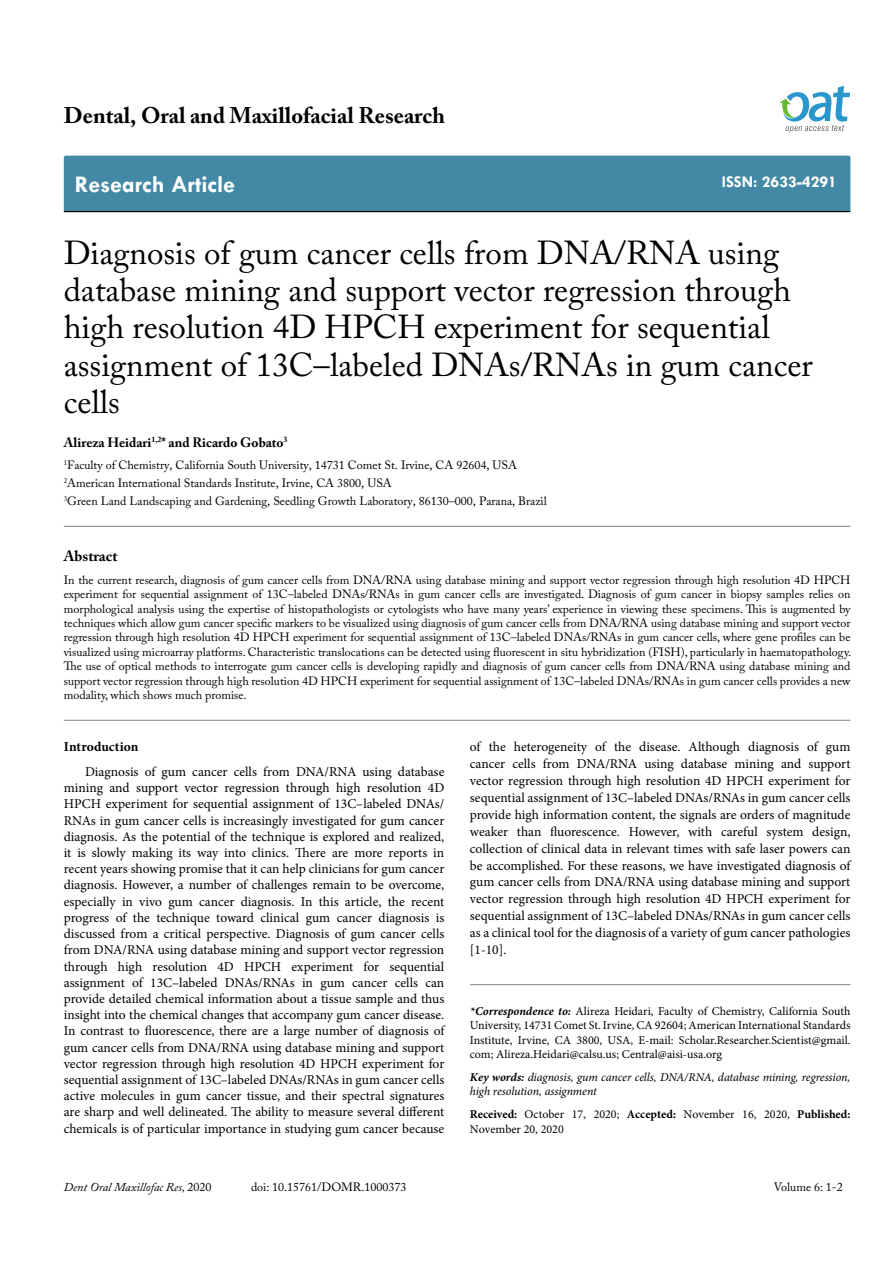
<style>
.page{position:relative;width:893px;height:1263px;background:#fff}
.page>*{position:absolute;margin:0;border:0;box-sizing:border-box;transform-origin:0 0}
.t1{font:33px/37.5px "Adobe Caslon Pro";color:#000}
.t2{font:700 24px "Tw Cen";color:#fff}
.t3{font:700 22.5px "Adobe Caslon Pro";color:#000}
.t4{font:700 16.5px "Tw Cen";color:#fff}
.t5{font:700 15px "Adobe Caslon Pro";color:#000}
.t6{font:13.5px/16.2px "Minion Pro";color:#000;text-align:justify}
.t7{font:700 13.5px "Adobe Caslon Pro";color:#000}
.t8{font:700 13.5px "Minion Pro";letter-spacing:.005em;color:#000}
.t9{font:12px/14.4px "Adobe Caslon Pro";color:#000}
.t10{font:12px/14.4px "Minion Pro";color:#000;text-align:justify}
.t11{font:italic 12px/14.4px "Minion Pro";letter-spacing:-.01em;color:#000}
.t12{font:italic 12px "Adobe Caslon Pro";color:#000}
.s1{font-weight:700;font-style:italic}
.s2{font-weight:700}
.s3{font-style:normal}
</style>
<div class="page">
<div style="left:64px;top:156px;width:786px;height:55px;background:#4389a5"></div>
<hr style="left:64px;top:211px;width:786px;height:1px;background:#000">
<svg style="left:779px;top:86px;width:71px;height:47px"></svg>
<hr style="left:64px;top:526px;width:786px;height:1px;background:#808285">
<hr style="left:64px;top:720px;width:786px;height:1px;background:#808285">
<hr style="left:470px;top:984px;width:380px;height:1px;background:#808285">
<h3 class="t3" style="left:64px;top:102px;width:382px">Dental, Oral and Maxillofacial Research</h3>
<h2 class="t2" style="left:75px;top:170px;width:162px">Research Article</h2>
<p class="t4" style="left:722px;top:172px;width:117px">ISSN: 2633-4291</p>
<h1 class="t1" style="left:64px;top:233px;width:750px">Diagnosis of gum cancer cells from DNA/RNA using database mining and support vector regression through high resolution 4D HPCH experiment for sequential assignment of 13C–labeled DNAs/RNAs in gum cancer cells</h1>
<p class="t7" style="left:64px;top:434px;width:225px">Alireza Heidari<sup>1,2</sup>* and Ricardo Gobato<sup>3</sup></p>
<p class="t9" style="left:64px;top:456px;width:485px;line-height:18px"><sup>1</sup>Faculty of Chemistry, California South University, 14731 Comet St. Irvine, CA 92604, USA<br><sup>2</sup>American International Standards Institute, Irvine, CA 3800, USA<br><sup>3</sup>Green Land Landscaping and Gardening, Seedling Growth Laboratory, 86130–000, Parana, Brazil</p>
<p class="t5" style="left:64px;top:547px;width:55px">Abstract</p>
<p class="t9" style="left:64px;top:572px;width:789px;text-align:justify">In the current research, diagnosis of gum cancer cells from DNA/RNA using database mining and support vector regression through high resolution 4D HPCH experiment for sequential assignment of 13C–labeled DNAs/RNAs in gum cancer cells are investigated. Diagnosis of gum cancer in biopsy samples relies on morphological analysis using the expertise of histopathologists or cytologists who have many years’ experience in viewing these specimens. This is augmented by techniques which allow gum cancer specific markers to be visualized using diagnosis of gum cancer cells from DNA/RNA using database mining and support vector regression through high resolution 4D HPCH experiment for sequential assignment of 13C–labeled DNAs/RNAs in gum cancer cells, where gene profiles can be visualized using microarray platforms. Characteristic translocations can be detected using fluorescent in situ hybridization (FISH), particularly in haematopathology.<br>The use of optical methods to interrogate gum cancer cells is developing rapidly and diagnosis of gum cancer cells from DNA/RNA using database mining and support vector regression through high resolution 4D HPCH experiment for sequential assignment of 13C–labeled DNAs/RNAs in gum cancer cells provides a new modality, which shows much promise.</p>
<p class="t8" style="left:64px;top:737px;width:76px">Introduction</p>
<p class="t6" style="left:64px;top:764px;width:382px;text-indent:21px">Diagnosis of gum cancer cells from DNA/RNA using database mining and support vector regression through high resolution 4D HPCH experiment for sequential assignment of 13C–labeled DNAs/ RNAs in gum cancer cells is increasingly investigated for gum cancer diagnosis. As the potential of the technique is explored and realized, it is slowly making its way into clinics. There are more reports in recent years showing promise that it can help clinicians for gum cancer diagnosis. However, a number of challenges remain to be overcome, especially in vivo gum cancer diagnosis. In this article, the recent progress of the technique toward clinical gum cancer diagnosis is discussed from a critical perspective. Diagnosis of gum cancer cells from DNA/RNA using database mining and support vector regression through high resolution 4D HPCH experiment for sequential assignment of 13C–labeled DNAs/RNAs in gum cancer cells can provide detailed chemical information about a tissue sample and thus insight into the chemical changes that accompany gum cancer disease.<br>In contrast to fluorescence, there are a large number of diagnosis of gum cancer cells from DNA/RNA using database mining and support vector regression through high resolution 4D HPCH experiment for sequential assignment of 13C–labeled DNAs/RNAs in gum cancer cells active molecules in gum cancer tissue, and their spectral signatures are sharp and well delineated. The ability to measure several different chemicals is of particular importance in studying gum cancer because</p>
<p class="t6" style="left:470px;top:739px;width:382px;line-height:16.8px">of the heterogeneity of the disease. Although diagnosis of gum cancer cells from DNA/RNA using database mining and support vector regression through high resolution 4D HPCH experiment for sequential assignment of 13C–labeled DNAs/RNAs in gum cancer cells provide high information content, the signals are orders of magnitude weaker than fluorescence. However, with careful system design, collection of clinical data in relevant times with safe laser powers can be accomplished. For these reasons, we have investigated diagnosis of gum cancer cells from DNA/RNA using database mining and support vector regression through high resolution 4D HPCH experiment for sequential assignment of 13C–labeled DNAs/RNAs in gum cancer cells as a clinical tool for the diagnosis of a variety of gum cancer pathologies [1-10].</p>
<p class="t10" style="left:470px;top:1004px;width:382px"><span class="s1">*Correspondence to:</span> Alireza Heidari, Faculty of Chemistry, California South University, 14731 Comet St. Irvine, CA 92604; American International Standards Institute, Irvine, CA 3800, USA, E-mail: Scholar.Researcher.Scientist@gmail. com; Alireza.Heidari@calsu.us; Central@aisi-usa.org</p>
<p class="t11" style="left:470px;top:1070px;width:382px"><span class="s2">Key words:</span> diagnosis, gum cancer cells, DNA/RNA, database mining, regression, high resolution, assignment</p>
<p class="t10" style="left:470px;top:1107px;width:382px"><span class="s2">Received:</span> October 17, 2020; <span class="s2">Accepted:</span> November 16, 2020, <span class="s2">Published:<br></span>November 20, 2020</p>
<p class="t12" style="left:64px;top:1180px;width:149px">Dent Oral Maxillofac Res, <span class="s3">2020</span></p>
<p class="t9" style="left:251px;top:1180px;width:157px">doi: 10.15761/DOMR.1000373</p>
<p class="t9" style="left:774px;top:1180px;width:71px">Volume 6: 1-2</p>
</div>
